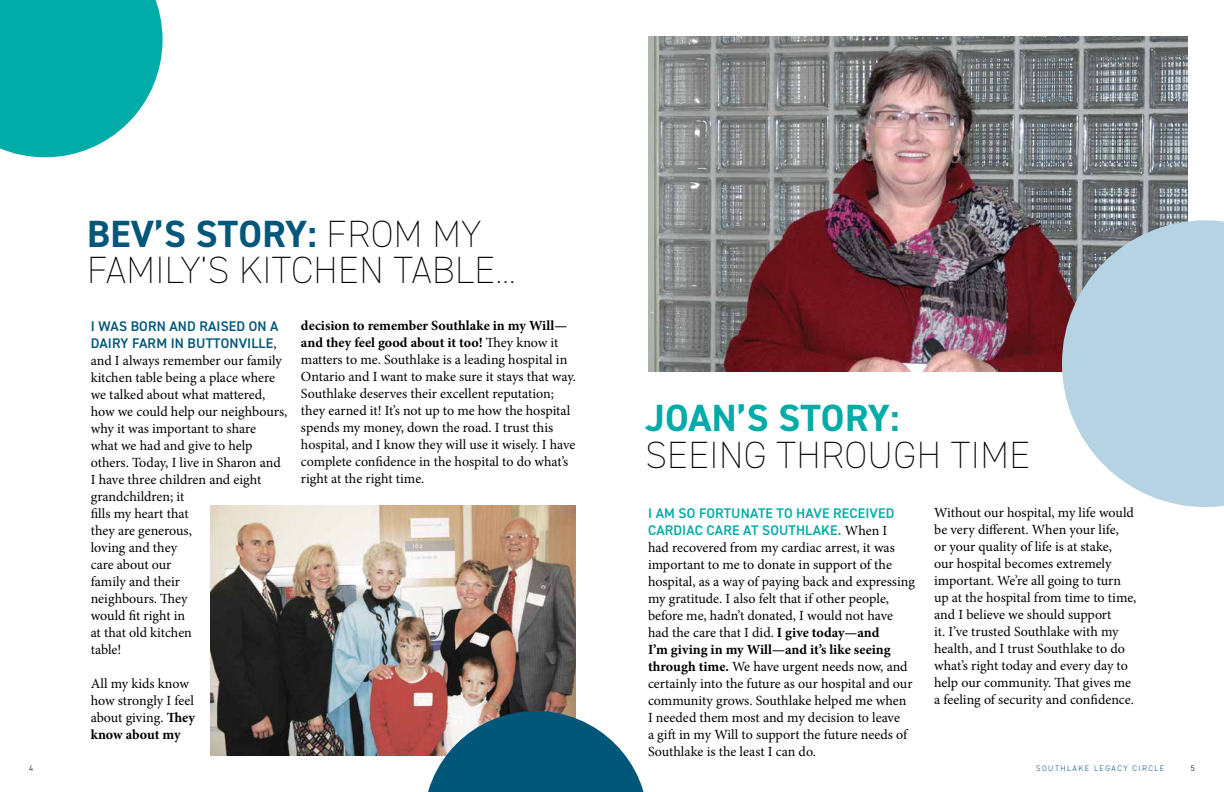
<style>
.page{position:relative;width:1224px;height:792px;background:#fff}
.page>*{position:absolute;margin:0;border:0;box-sizing:border-box;transform-origin:0 0}
.t1{font:200 38px/36.4px "DIN2014";letter-spacing:.01em;color:#000}
.t2{font:700 38px "DIN2014";letter-spacing:.005em;color:#00aba8}
.t3{font:14px/17px "Minion Pro";letter-spacing:-.005em;color:#000}
.t4{font:600 14px/17px "DIN2014";letter-spacing:.01em;color:#00aba8}
.t5{font:600 14px/17px "DIN2014";letter-spacing:.01em;color:#005779}
.t6{font:300 8px "DIN2014";letter-spacing:.18em;color:#005779}
.t7{font:300 8px "DIN2014";color:#000}
.s1{font-weight:700;color:#005779}
.s2{font-family:"Minion Pro";font-weight:400;color:#000}
.s3{font-weight:700}
</style>
<div class="page">
<svg style="left:0;top:0;width:163px;height:157px;background:#20b5b2"></svg>
<img style="left:211px;top:505px;width:365px;height:251px">
<img style="left:648px;top:36px;width:540px;height:336px">
<svg style="left:424px;top:711px;width:220px;height:81px"></svg>
<svg style="left:1062px;top:220px;width:162px;height:287px;background:#b6cddb"></svg>
<h1 class="t1" style="left:87px;top:216px;width:430px"><span class="s1">BEV’S STORY:</span> FROM MY<br>FAMILY’S KITCHEN TABLE…</h1>
<p class="t5" style="left:91px;top:317px;width:189px">I WAS BORN AND RAISED ON A<br>DAIRY FARM IN BUTTONVILLE<span class="s2">,</span></p>
<p class="t3" style="left:91px;top:352px;width:198px">and I always remember our family kitchen table being a place where we talked about what mattered, how we could help our neighbours, why it was important to share<br>what we had and give to help others. Today, I live in Sharon and<br>I have three children and eight grandchildren; it<br>fills my heart that<br>they are generous,<br>loving and they<br>care about our<br>family and their<br>neighbours. They<br>would fit right in<br>at that old kitchen<br>table!</p>
<p class="t3" style="left:91px;top:675px;width:106px">All my kids know how strongly I feel about giving. <span class="s3">They know about my</span></p>
<p class="t3" style="left:301px;top:317px;width:277px"><span class="s3">decision to remember Southlake in my Will— and they feel good about it too!</span> They know it matters to me. Southlake is a leading hospital in Ontario and I want to make sure it stays that way.<br>Southlake deserves their excellent reputation; they earned it! It’s not up to me how the hospital spends my money, down the road. I trust this hospital, and I know they will use it wisely. I have complete confidence in the hospital to do what’s right at the right time.</p>
<h1 class="t2" style="left:645px;top:393px;width:256px">JOAN’S STORY:</h1>
<h1 class="t1" style="left:645px;top:437px;width:386px">SEEING THROUGH TIME</h1>
<p class="t4" style="left:648px;top:504px;width:248px">I AM SO FORTUNATE TO HAVE RECEIVED<br>CARDIAC CARE AT SOUTHLAKE. <span class="s2">When I</span></p>
<p class="t3" style="left:648px;top:539px;width:268px">had recovered from my cardiac arrest, it was important to me to donate in support of the hospital, as a way of paying back and expressing my gratitude. I also felt that if other people, before me, hadn’t donated, I would not have had the care that I did. <span class="s3">I give today—and<br>I’m giving in my Will—and it’s like seeing through time.</span> We have urgent needs now, and certainly into the future as our hospital and our community grows. Southlake helped me when<br>I needed them most and my decision to leave<br>a gift in my Will to support the future needs of Southlake is the least I can do.</p>
<p class="t3" style="left:934px;top:504px;width:204px">Without our hospital, my life would be very different. When your life,<br>or your quality of life is at stake,<br>our hospital becomes extremely important. We’re all going to turn up at the hospital from time to time, and I believe we should support<br>it. I’ve trusted Southlake with my health, and I trust Southlake to do what’s right today and every day to help our community. That gives me a feeling of security and confidence.</p>
<p class="t7" style="left:29px;top:763px;width:5px">4</p>
<p class="t6" style="left:1036px;top:763px;width:130px">SOUTHLAKE LEGACY CIRCLE</p>
<p class="t7" style="left:1191px;top:763px;width:5px">5</p>
</div>
